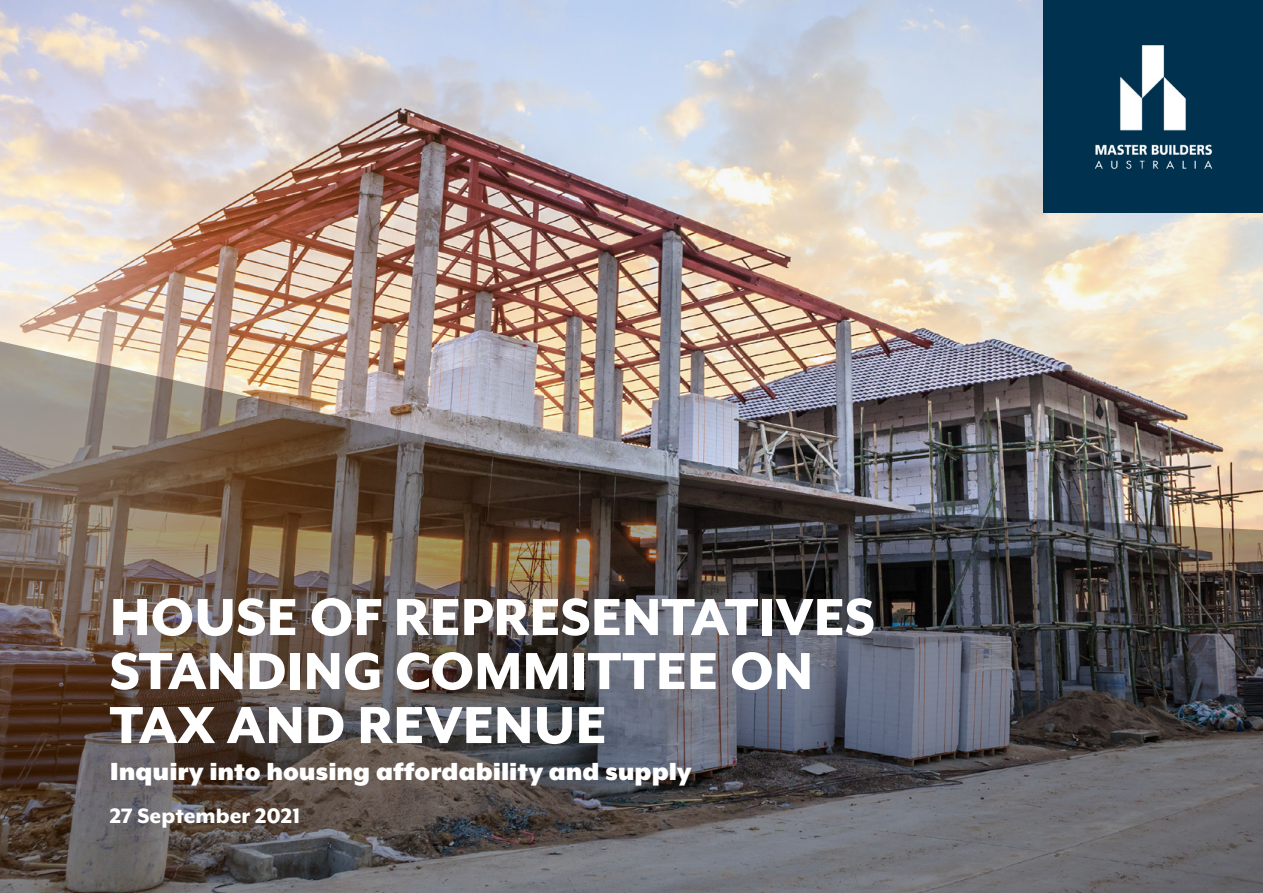
<style>
.page{position:relative;width:1263px;height:893px;background:#fff}
.page>*{position:absolute;margin:0;border:0;box-sizing:border-box;transform-origin:0 0}
.Cover_-_claim{font:800 60px/54px "Mr Eaves XL Mod OT";color:#fff}
.Cover_-_title{font:900 28.5px "Mr Eaves XL Mod OT";color:#fff}
.Cover_-_title-2{font:800 24px "Mr Eaves XL Mod OT";color:#fff}
</style>
<div class="page">
<img style="left:0;top:0;width:1263px;height:334px">
<img style="left:0;top:334px;width:1263px;height:559px">
<div style="left:1043px;top:0;width:220px;height:213px;background:#003250"></div>
<img style="left:1095px;top:45px;width:118px;height:124px">
<p class="Cover_-_claim" style="left:110px;top:590px;width:767px">HOUSE OF REPRESENTATIVES<br>STANDING COMMITTEE ON<br>TAX AND REVENUE</p>
<p class="Cover_-_title" style="left:110px;top:757px;width:583px">Inquiry into housing affordability and supply</p>
<p class="Cover_-_title-2" style="left:110px;top:804px;width:192px">27 September 2021</p>
</div>
